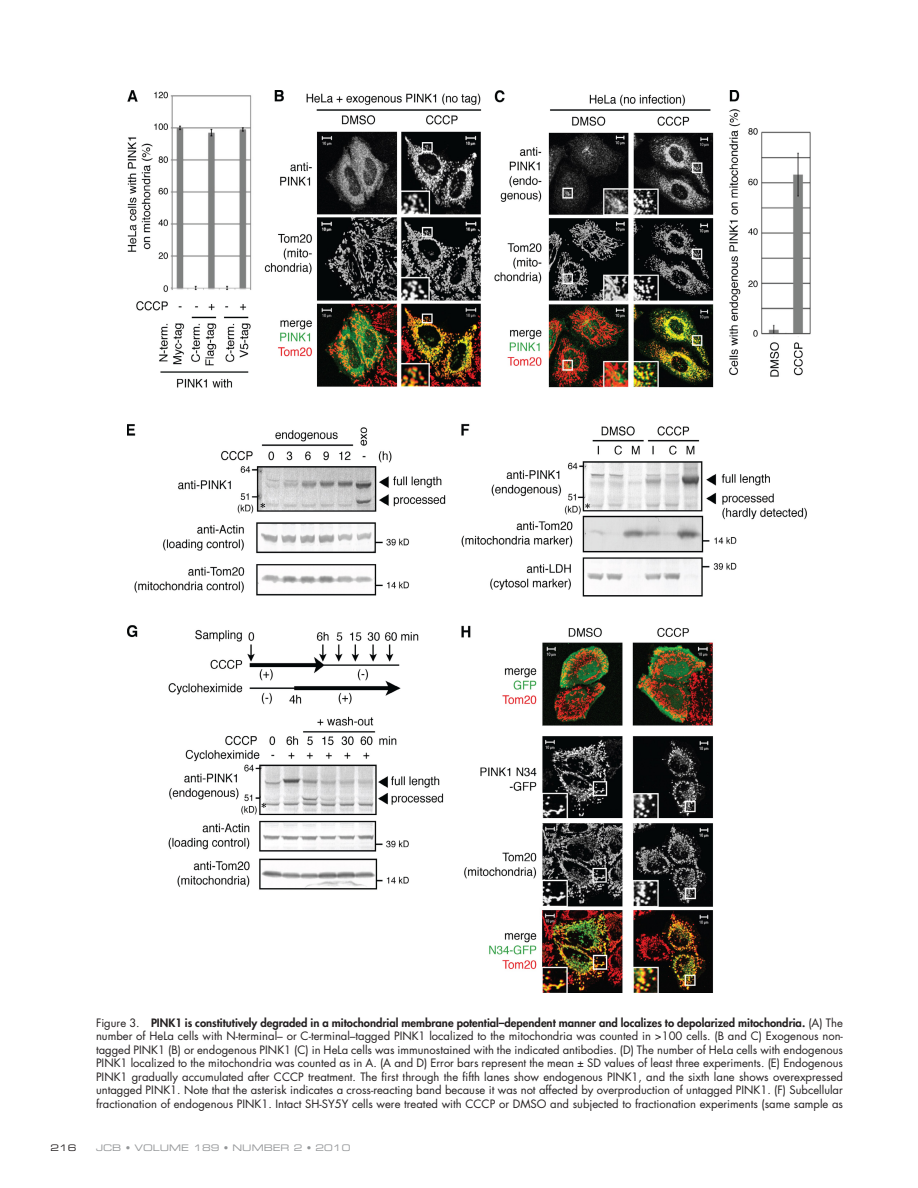
<style>
.page{position:relative;width:918px;height:1188px;background:#fff}
.page>*{position:absolute;margin:0;border:0;box-sizing:border-box;transform-origin:0 0}
.t1{font:11.25px/13.5px "Futura Std";color:#231f20;text-align:justify}
.t2{font:9px "Eurostile LT Std Ex 2";color:#949698}
.t3{font:9px "Eurostile LT Std Ex 2";color:#231f20}
.s1{font-weight:800}
</style>
<div class="page">
<img style="left:128px;top:90px;width:683px;height:903px">
<p class="t1" style="left:96px;top:1016px;width:749px">Figure 3. <span class="s1">PINK1 is constitutively degraded in a mitochondrial membrane potential–dependent manner and localizes to depolarized mitochondria.</span> (A) The number of HeLa cells with N-terminal– or C-terminal–tagged PINK1 localized to the mitochondria was counted in &gt;100 cells. (B and C) Exogenous non&shy;tagged PINK1 (B) or endogenous PINK1 (C) in HeLa cells was immunostained with the indicated antibodies. (D) The number of HeLa cells with endogenous PINK1 localized to the mitochondria was counted as in A. (A and D) Error bars represent the mean ± SD values of least three experiments. (E) Endogenous PINK1 gradually accumulated after CCCP treatment. The first through the fifth lanes show endogenous PINK1, and the sixth lane shows overexpressed untagged PINK1. Note that the asterisk indicates a cross-reacting band because it was not affected by overproduction of untagged PINK1. (F) Subcellular fractionation of endogenous PINK1. Intact SH-SY5Y cells were treated with CCCP or DMSO and subjected to fractionation experiments (same sample as</p>
<p class="t3" style="left:50px;top:1142px;width:28px">216</p>
<p class="t2" style="left:96px;top:1142px;width:256px">JCB • VOLUME 189 • NUMBER 2 • 2010</p>
</div>
